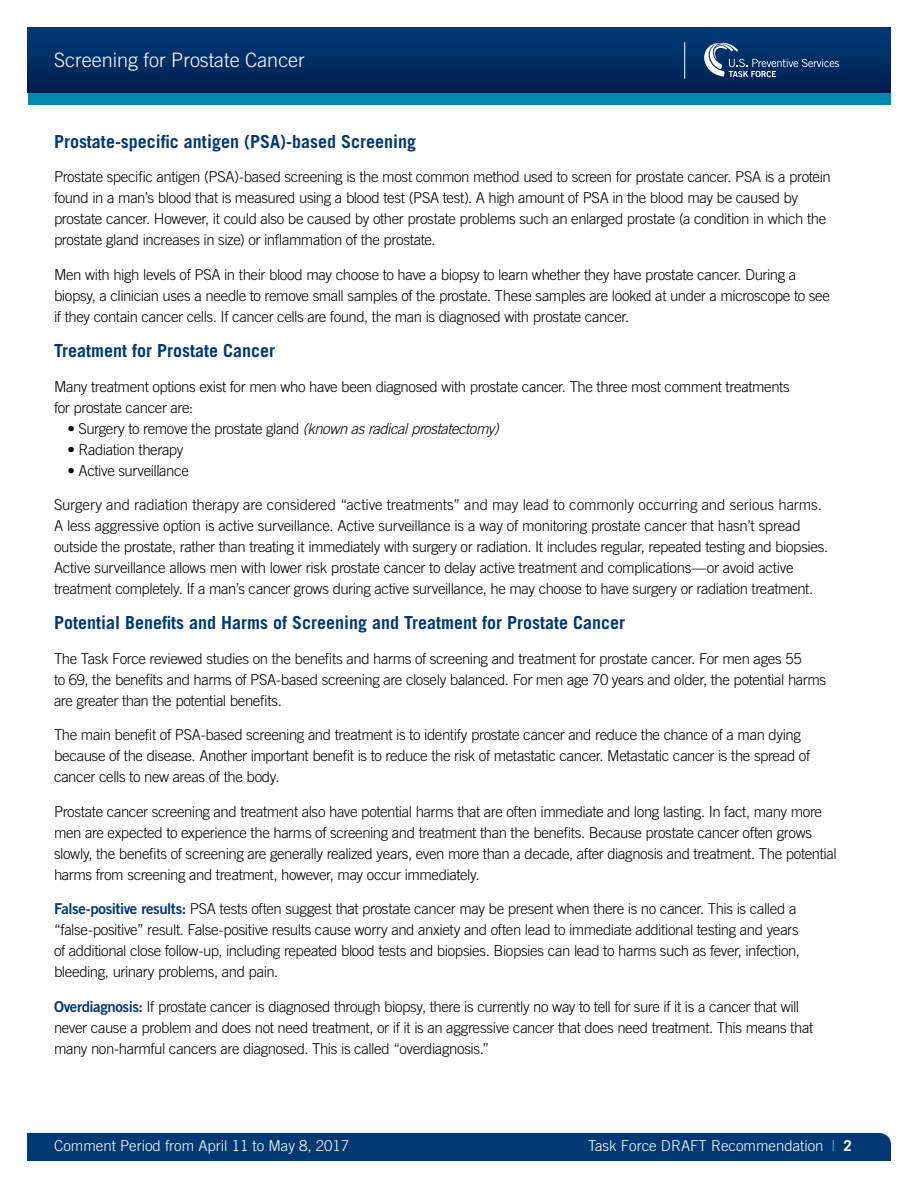
<style>
.page{position:relative;width:918px;height:1188px;background:#fff}
.page>*{position:absolute;margin:0;border:0;box-sizing:border-box;transform-origin:0 0}
.t1{font:300 19.8px "Trade Gothic LT Std";color:#fff}
.t2{font:700 18px "Trade Gothic LT Std";color:#003974}
.t3{font:300 15px/21px "Trade Gothic LT Std";letter-spacing:-.025em;color:#000}
.t4{font:300 15px "Trade Gothic LT Std";color:#fff}
.s1{font-family:"Trade Gothic";font-style:italic}
.s2{font-family:"Trade Gothic LT Std Bd 2";font-weight:400;color:#003974}
.s3{color:#74cee2}
.s4{font-weight:700}
</style>
<div class="page">
<div style="left:27px;top:1133px;width:864px;height:28px;background:#003974"></div>
<div style="left:28px;top:93px;width:862px;height:12px;background:#008ab0"></div>
<div style="left:28px;top:27px;width:862px;height:66px;background:linear-gradient(to bottom,#003c79,#001e4f)"></div>
<hr style="left:684px;top:42px;width:1px;height:37px;background:#fff">
<svg style="left:702px;top:42px;width:137px;height:35px;background:#274e7d"></svg>
<h1 class="t1" style="left:54px;top:48px;width:252px">Screening for Prostate Cancer</h1>
<h2 class="t2" style="left:54px;top:131px;width:364px">Prostate-specific antigen (PSA)-based Screening</h2>
<p class="t3" style="left:54px;top:166px;width:778px">Prostate specific antigen (PSA)-based screening is the most common method used to screen for prostate cancer. PSA is a protein found in a man’s blood that is measured using a blood test (PSA test). A high amount of PSA in the blood may be caused by prostate cancer. However, it could also be caused by other prostate problems such an enlarged prostate (a condition in which the prostate gland increases in size) or inflammation of the prostate.</p>
<p class="t3" style="left:54px;top:264px;width:778px">Men with high levels of PSA in their blood may choose to have a biopsy to learn whether they have prostate cancer. During a biopsy, a clinician uses a needle to remove small samples of the prostate. These samples are looked at under a microscope to see if they contain cancer cells. If cancer cells are found, the man is diagnosed with prostate cancer.</p>
<h2 class="t2" style="left:54px;top:340px;width:223px">Treatment for Prostate Cancer</h2>
<p class="t3" style="left:54px;top:376px;width:737px">Many treatment options exist for men who have been diagnosed with prostate cancer. The three most comment treatments for prostate cancer are:</p>
<p class="t3" style="left:68px;top:418px;width:433px">• Surgery to remove the prostate gland <span class="s1">(known as radical prostatectomy)</span></p>
<p class="t3" style="left:68px;top:439px;width:117px">• Radiation therapy</p>
<p class="t3" style="left:68px;top:460px;width:123px">• Active surveillance</p>
<p class="t3" style="left:54px;top:494px;width:776px">Surgery and radiation therapy are considered “active treatments” and may lead to commonly occurring and serious harms.<br>A less aggressive option is active surveillance. Active surveillance is a way of monitoring prostate cancer that hasn’t spread outside the prostate, rather than treating it immediately with surgery or radiation. It includes regular, repeated testing and biopsies.<br>Active surveillance allows men with lower risk prostate cancer to delay active treatment and complications—or avoid active treatment completely. If a man’s cancer grows during active surveillance, he may choose to have surgery or radiation treatment.</p>
<h2 class="t2" style="left:54px;top:612px;width:573px">Potential Benefits and Harms of Screening and Treatment for Prostate Cancer</h2>
<p class="t3" style="left:54px;top:648px;width:774px">The Task Force reviewed studies on the benefits and harms of screening and treatment for prostate cancer. For men ages 55<br>to 69, the benefits and harms of PSA-based screening are closely balanced. For men age 70 years and older, the potential harms are greater than the potential benefits.</p>
<p class="t3" style="left:54px;top:724px;width:758px">The main benefit of PSA-based screening and treatment is to identify prostate cancer and reduce the chance of a man dying because of the disease. Another important benefit is to reduce the risk of metastatic cancer. Metastatic cancer is the spread of cancer cells to new areas of the body.</p>
<p class="t3" style="left:54px;top:801px;width:784px">Prostate cancer screening and treatment also have potential harms that are often immediate and long lasting. In fact, many more men are expected to experience the harms of screening and treatment than the benefits. Because prostate cancer often grows slowly, the benefits of screening are generally realized years, even more than a decade, after diagnosis and treatment. The potential harms from screening and treatment, however, may occur immediately.</p>
<p class="t3" style="left:54px;top:898px;width:748px"><span class="s2">False-positive results:</span> PSA tests often suggest that prostate cancer may be present when there is no cancer. This is called a “false-positive” result. False-positive results cause worry and anxiety and often lead to immediate additional testing and years of additional close follow-up, including repeated blood tests and biopsies. Biopsies can lead to harms such as fever, infection, bleeding, urinary problems, and pain.</p>
<p class="t3" style="left:54px;top:996px;width:761px"><span class="s2">Overdiagnosis:</span> If prostate cancer is diagnosed through biopsy, there is currently no way to tell for sure if it is a cancer that will never cause a problem and does not need treatment, or if it is an aggressive cancer that does need treatment. This means that many non-harmful cancers are diagnosed. This is called “overdiagnosis.”</p>
<p class="t4" style="left:54px;top:1137px;width:297px">Comment Period from April 11 to May 8, 2017</p>
<p class="t4" style="left:588px;top:1137px;width:265px">Task Force DRAFT Recommendation <span class="s3">|</span> <span class="s4">2</span></p>
</div>
